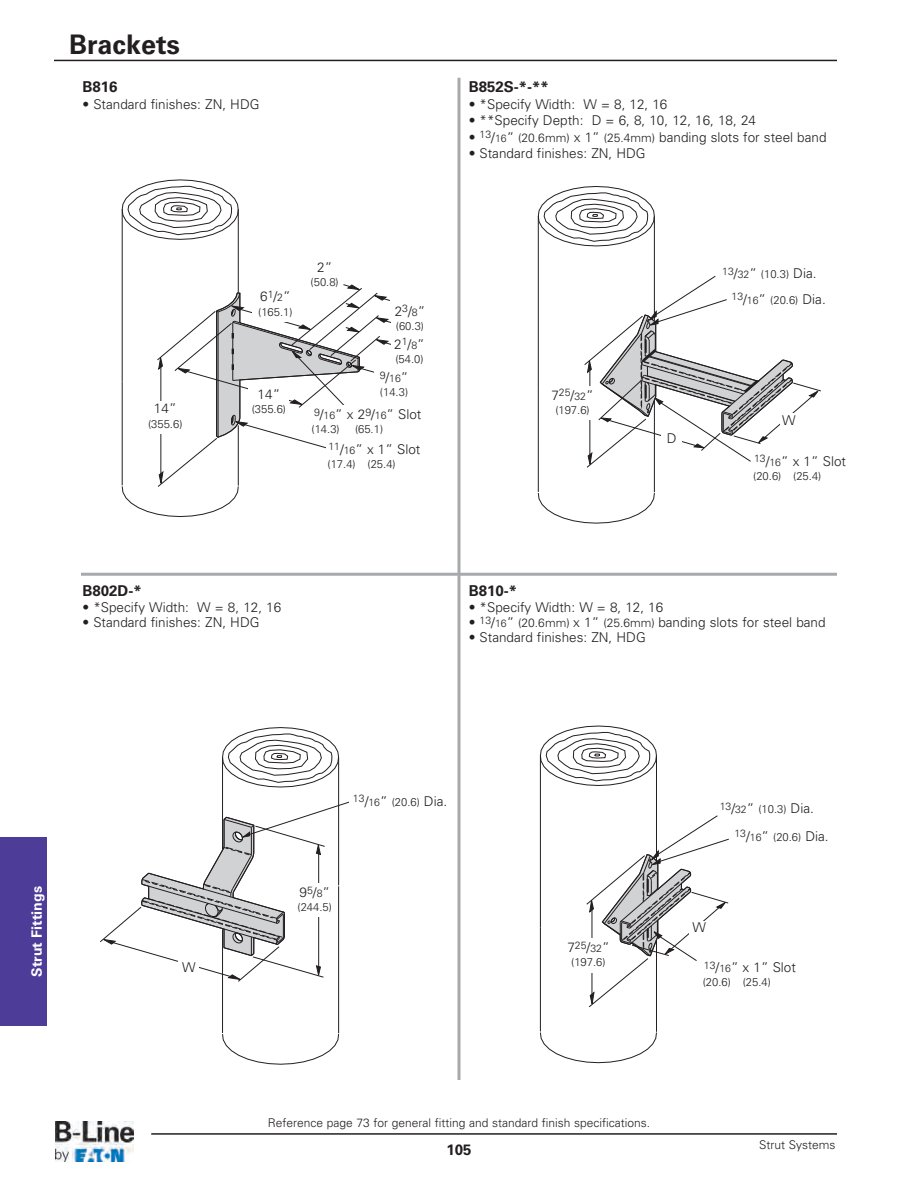
<style>
.page{position:relative;width:918px;height:1188px;background:#fff}
.page>*{position:absolute;margin:0;border:0;box-sizing:border-box;transform-origin:0 0}
.t1{font:700 27px "Univers LT Std";color:#231f20}
.t2{font:700 15px "Univers LT Std";color:#231f20}
.t3{font:700 14.25px "Univers LT Std";color:#fff}
.t4{font:300 13.5px "Univers LT Std";color:#231f20}
.t5{font:300 12px "Univers LT Std";color:#231f20}
.t6{font:300 11.25px "Univers LT Std";color:#231f20}
.t7{font:300 10.5px "Univers LT Std";color:#231f20}
.s1{font-size:10.5px}
.s2{font-size:13.5px}
.s3{font-size:12px}
.s4{font-size:11.25px}
</style>
<div class="page">
<hr style="left:540px;top:756px;width:1px;height:172px;background:#231f20">
<hr style="left:656px;top:756px;width:1px;height:104px;background:#231f20">
<svg style="left:540px;top:1032px;width:117px;height:31px"></svg>
<hr style="left:656px;top:940px;width:1px;height:92px;background:#231f20">
<hr style="left:540px;top:928px;width:1px;height:103px;background:#231f20">
<svg style="left:540px;top:726px;width:117px;height:60px"></svg>
<svg style="left:586px;top:815px;width:143px;height:192px"></svg>
<hr style="left:222px;top:758px;width:1px;height:91px;background:#231f20">
<hr style="left:338px;top:758px;width:1px;height:127px;background:#231f20">
<svg style="left:222px;top:727px;width:118px;height:60px"></svg>
<svg style="left:222px;top:1034px;width:117px;height:31px"></svg>
<hr style="left:338px;top:886px;width:1px;height:147px;background:#231f20">
<hr style="left:222px;top:929px;width:1px;height:104px;background:#231f20">
<svg style="left:100px;top:797px;width:249px;height:185px"></svg>
<hr style="left:538px;top:217px;width:1px;height:171px;background:#231f20">
<hr style="left:654px;top:217px;width:1px;height:104px;background:#231f20">
<svg style="left:538px;top:492px;width:117px;height:32px"></svg>
<hr style="left:654px;top:401px;width:1px;height:91px;background:#231f20">
<hr style="left:538px;top:388px;width:1px;height:104px;background:#231f20">
<svg style="left:538px;top:186px;width:117px;height:60px"></svg>
<svg style="left:584px;top:276px;width:237px;height:192px"></svg>
<hr style="left:122px;top:210px;width:1px;height:172px;background:#231f20">
<hr style="left:238px;top:210px;width:1px;height:83px;background:#231f20">
<svg style="left:122px;top:179px;width:117px;height:61px"></svg>
<svg style="left:122px;top:284px;width:269px;height:233px"></svg>
<hr style="left:458px;top:78px;width:2px;height:1002px;background:#a8a9ad">
<hr style="left:81px;top:573px;width:756px;height:3px;background:#a8a9ad">
<div style="left:249px;top:386px;width:40px;height:33px;background:#fff"></div>
<div style="left:142px;top:401px;width:46px;height:32px;background:#fff"></div>
<div style="left:326px;top:440px;width:97px;height:34px;background:#fff"></div>
<div style="left:310px;top:406px;width:115px;height:33px;background:#fff"></div>
<div style="left:752px;top:451px;width:96px;height:35px;background:#fff"></div>
<div style="left:701px;top:958px;width:98px;height:35px;background:#fff"></div>
<div style="left:781px;top:413px;width:20px;height:19px;background:#fff"></div>
<div style="left:689px;top:921px;width:20px;height:13px;background:#fff"></div>
<div style="left:179px;top:961px;width:20px;height:19px;background:#fff"></div>
<div style="left:662px;top:431px;width:20px;height:20px;background:#fff"></div>
<div style="left:548px;top:386px;width:49px;height:34px;background:#fff"></div>
<div style="left:252px;top:287px;width:47px;height:35px;background:#fff"></div>
<div style="left:374px;top:368px;width:40px;height:34px;background:#fff"></div>
<div style="left:293px;top:883px;width:43px;height:34px;background:#fff"></div>
<div style="left:562px;top:938px;width:53px;height:34px;background:#fff"></div>
<div style="left:0;top:837px;width:47px;height:189px;background:#4d3c98"></div>
<hr style="left:54px;top:60px;width:783px;height:1px;background:#231f20">
<hr style="left:151px;top:1133px;width:686px;height:2px;background:#231f20">
<img style="left:55px;top:1121px;width:78px;height:41px">
<h1 class="t1" style="left:69px;top:34px;width:113px">Brackets</h1>
<p class="t2" style="left:82px;top:81px;width:37px">B816</p>
<p class="t4" style="left:82px;top:99px;width:179px">• Standard finishes: ZN, HDG</p>
<p class="t4" style="left:317px;top:262px;width:17px">2”</p>
<p class="t6" style="left:311px;top:278px;width:30px">(50.8)</p>
<p class="t4" style="left:260px;top:292px;width:32px">6<sup>1</sup>/<span class="s1">2</span>”</p>
<p class="t6" style="left:258px;top:308px;width:36px">(165.1)</p>
<p class="t4" style="left:395px;top:306px;width:32px">2<sup>3</sup>/<span class="s1">8</span>”</p>
<p class="t6" style="left:396px;top:322px;width:30px">(60.3)</p>
<p class="t4" style="left:394px;top:339px;width:32px">2<sup>1</sup>/<span class="s1">8</span>”</p>
<p class="t6" style="left:395px;top:355px;width:30px">(54.0)</p>
<p class="t7" style="left:380px;top:374px;width:30px">9<span class="s2">/</span>16<span class="s2">”</span></p>
<p class="t6" style="left:380px;top:388px;width:30px">(14.3)</p>
<p class="t4" style="left:258px;top:389px;width:24px">14”</p>
<p class="t4" style="left:154px;top:404px;width:24px">14”</p>
<p class="t6" style="left:252px;top:405px;width:36px">(355.6)</p>
<p class="t6" style="left:148px;top:419px;width:36px">(355.6)</p>
<p class="t4" style="left:314px;top:409px;width:109px"><sup>9</sup>/<span class="s1">16</span>” x 2<sup>9</sup>/<span class="s1">16</span>” Slot</p>
<p class="t6" style="left:312px;top:425px;width:30px">(14.3)</p>
<p class="t6" style="left:355px;top:425px;width:30px">(65.1)</p>
<p class="t4" style="left:328px;top:444px;width:94px"><sup>11</sup>/<span class="s1">16</span>” x 1” Slot</p>
<p class="t6" style="left:328px;top:460px;width:70px">(17.4) (25.4)</p>
<p class="t2" style="left:82px;top:585px;width:61px">B802D-*</p>
<p class="t4" style="left:82px;top:602px;width:200px">• *Specify Width: W = 8, 12, 16</p>
<p class="t4" style="left:82px;top:617px;width:179px">• Standard finishes: ZN, HDG</p>
<p class="t2" style="left:469px;top:81px;width:82px">B852S-*-**</p>
<p class="t4" style="left:469px;top:99px;width:200px">• *Specify Width: W = 8, 12, 16</p>
<p class="t4" style="left:469px;top:116px;width:289px">• **Specify Depth: D = 6, 8, 10, 12, 16, 18, 24</p>
<p class="t4" style="left:469px;top:132px;width:359px">• <sup>13</sup>/<span class="s1">16</span>” <span class="s3">(20.6mm)</span> x 1” <span class="s3">(25.4mm)</span> banding slots for steel band</p>
<p class="t4" style="left:469px;top:149px;width:179px">• Standard finishes: ZN, HDG</p>
<p class="t4" style="left:722px;top:268px;width:96px"><sup>13</sup>/<span class="s1">32</span>” <span class="s4">(10.3)</span> Dia.</p>
<p class="t7" style="left:551px;top:390px;width:44px"><span class="s2">7</span>25<span class="s2">/</span>32<span class="s2">”</span></p>
<p class="t6" style="left:555px;top:406px;width:36px">(197.6)</p>
<p class="t4" style="left:667px;top:433px;width:11px">D</p>
<p class="t4" style="left:732px;top:294px;width:96px"><sup>13</sup>/<span class="s1">16</span>” <span class="s4">(20.6)</span> Dia.</p>
<p class="t4" style="left:782px;top:415px;width:15px">W</p>
<p class="t4" style="left:754px;top:456px;width:94px"><sup>13</sup>/<span class="s1">16</span>” x 1” Slot</p>
<p class="t6" style="left:753px;top:472px;width:70px">(20.6) (25.4)</p>
<p class="t2" style="left:469px;top:585px;width:50px">B810-*</p>
<p class="t4" style="left:469px;top:602px;width:196px">• *Specify Width: W = 8, 12, 16</p>
<p class="t4" style="left:469px;top:617px;width:358px">• <sup>13</sup>/<span class="s1">16</span>” <span class="s3">(20.6mm)</span> x 1” <span class="s3">(25.6mm)</span> banding slots for steel band</p>
<p class="t4" style="left:469px;top:632px;width:179px">• Standard finishes: ZN, HDG</p>
<p class="t3" style="left:32px;top:977px;width:92px;rotate:-90deg">Strut Fittings</p>
<p class="t4" style="left:182px;top:963px;width:15px">W</p>
<p class="t4" style="left:353px;top:796px;width:96px"><sup>13</sup>/<span class="s1">16</span>” <span class="s4">(20.6)</span> Dia.</p>
<p class="t4" style="left:300px;top:887px;width:32px">9<sup>5</sup>/<span class="s1">8</span>”</p>
<p class="t6" style="left:298px;top:903px;width:36px">(244.5)</p>
<p class="t7" style="left:567px;top:943px;width:44px"><span class="s2">7</span>25<span class="s2">/</span>32<span class="s2">”</span></p>
<p class="t6" style="left:571px;top:958px;width:36px">(197.6)</p>
<p class="t4" style="left:720px;top:804px;width:96px"><sup>13</sup>/<span class="s1">32</span>” <span class="s4">(10.3)</span> Dia.</p>
<p class="t4" style="left:734px;top:831px;width:96px"><sup>13</sup>/<span class="s1">16</span>” <span class="s4">(20.6)</span> Dia.</p>
<p class="t4" style="left:692px;top:922px;width:15px">W</p>
<p class="t4" style="left:704px;top:962px;width:94px"><sup>13</sup>/<span class="s1">16</span>” x 1” Slot</p>
<p class="t6" style="left:703px;top:978px;width:70px">(20.6) (25.4)</p>
<p class="t5" style="left:268px;top:1118px;width:384px">Reference page 73 for general fitting and standard finish specifications.</p>
<p class="t2" style="left:446px;top:1144px;width:27px">105</p>
<p class="t5" style="left:759px;top:1141px;width:78px">Strut Systems</p>
</div>
